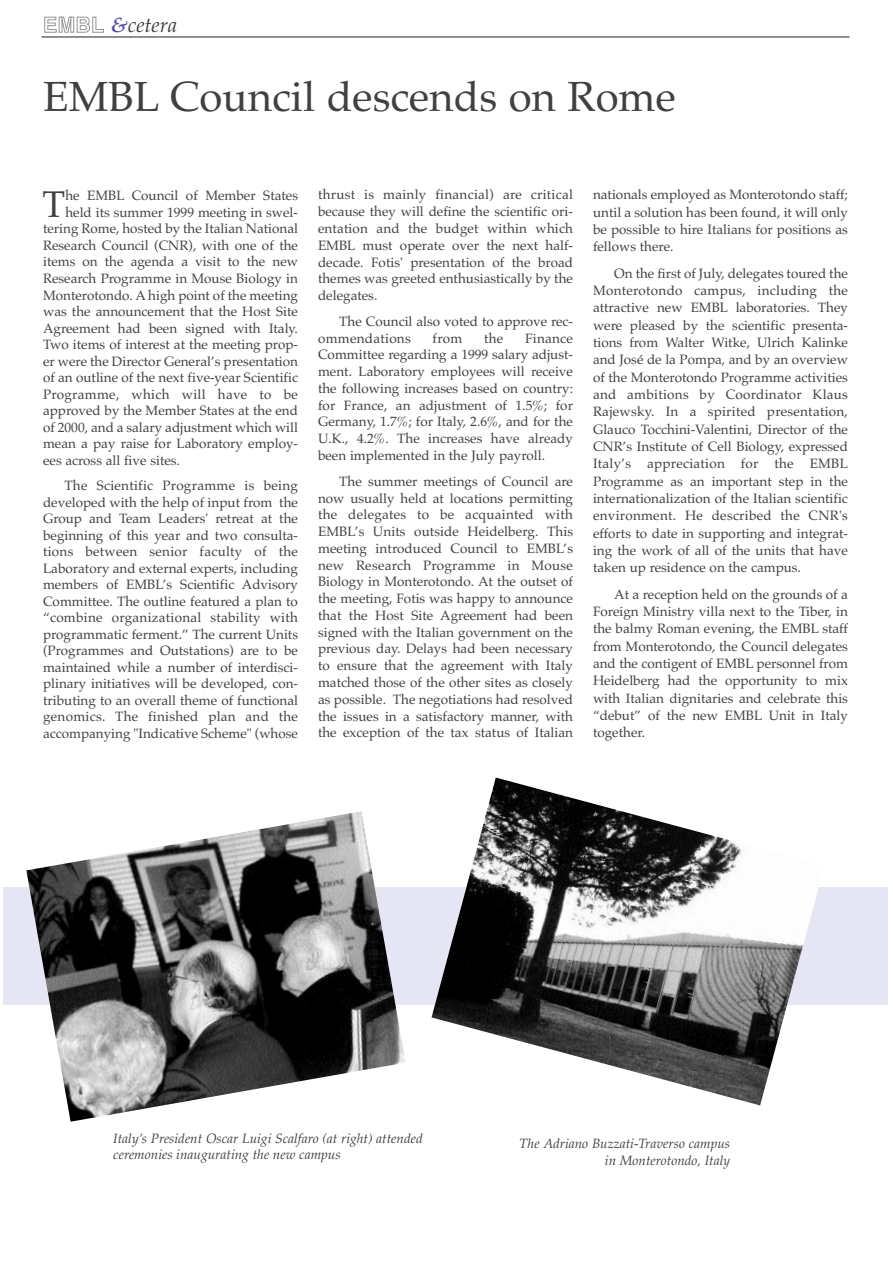
<style>
.page{position:relative;width:893px;height:1263px;background:#fff}
.page>*{position:absolute;margin:0;border:0;box-sizing:border-box;transform-origin:0 0}
.t1{font:42px "Palatino";color:#404041}
.t2{font:37.2px "Palatino";color:#404041}
.t3{font:italic 21px "Palatino";color:#404041}
.t4{font:13.5px/16.8px "Palatino";color:#404041;text-align:justify}
.t5{font:italic 13.5px/16.5px "Palatino";color:#404041}
.t6{font:13.5px "Palatino";letter-spacing:.02em;color:#404041}
.s1{font-family:"Helvetica";font-weight:700;font-style:normal;color:#fff}
.s2{font-weight:700;color:#524fa1}
</style>
<div class="page">
<div style="left:4px;top:887px;width:884px;height:117px;background:#e6e5f3"></div>
<hr style="left:42px;top:37px;width:807px;height:1px;background:#231f20">
<img style="left:431px;top:777px;width:393px;height:328px">
<img style="left:26px;top:811px;width:380px;height:311px">
<h3 class="t3" style="left:43px;top:15px;width:136px"><span class="s1">EMBL</span> <span class="s2">&amp;</span>cetera</h3>
<h1 class="t1" style="left:43px;top:77px;width:634px">EMBL Council descends on Rome</h1>
<h2 class="t2" style="left:43px;top:186px;width:24px">T</h2>
<p class="t4" style="left:65px;top:188px;width:234px">he EMBL Council of Member States</p>
<p class="t4" style="left:65px;top:205px;width:234px">held its summer 1999 meeting in swel-</p>
<p class="t4" style="left:43px;top:221px;width:256px">tering Rome, hosted by the Italian National</p>
<p class="t4" style="left:43px;top:238px;width:256px">Research Council (CNR), with one of the</p>
<p class="t4" style="left:43px;top:254px;width:256px">items on the agenda a visit to the new</p>
<p class="t4" style="left:43px;top:271px;width:256px">Research Programme in Mouse Biology in</p>
<p class="t4" style="left:43px;top:287px;width:256px">Monterotondo. A high point of the meeting</p>
<p class="t4" style="left:43px;top:304px;width:256px">was the announcement that the Host Site</p>
<p class="t4" style="left:43px;top:320px;width:256px">Agreement had been signed with Italy.</p>
<p class="t4" style="left:43px;top:337px;width:256px">Two items of interest at the meeting prop-</p>
<p class="t4" style="left:43px;top:353px;width:256px">er were the Director General’s presentation</p>
<p class="t4" style="left:43px;top:370px;width:256px">of an outline of the next five-year Scientific</p>
<p class="t6" style="left:43px;top:387px;width:256px">Programme, which will have to be</p>
<p class="t4" style="left:43px;top:403px;width:256px">approved by the Member States at the end</p>
<p class="t4" style="left:43px;top:419px;width:256px">of 2000, and a salary adjustment which will</p>
<p class="t4" style="left:43px;top:436px;width:256px">mean a pay raise for Laboratory employ-</p>
<p class="t4" style="left:43px;top:453px;width:138px">ees across all five sites.</p>
<p class="t4" style="left:43px;top:478px;width:256px;text-indent:21px">The Scientific Programme is being developed with the help of input from the Group and Team Leaders' retreat at the beginning of this year and two consulta&shy;tions between senior faculty of the Laboratory and external experts, including members of EMBL’s Scientific Advisory Committee. The outline featured a plan to “combine organizational stability with programmatic ferment.” The current Units (Programmes and Outstations) are to be maintained while a number of interdisci&shy;plinary initiatives will be developed, con&shy;tributing to an overall theme of functional genomics. The finished plan and the accompanying "Indicative Scheme" (whose</p>
<p class="t4" style="left:318px;top:187px;width:256px">thrust is mainly financial) are critical because they will define the scientific ori&shy;entation and the budget within which EMBL must operate over the next half&shy;decade. Fotis' presentation of the broad themes was greeted enthusiastically by the delegates.</p>
<p class="t4" style="left:318px;top:314px;width:256px;text-indent:21px">The Council also voted to approve rec&shy;ommendations</p>
<p class="t4" style="left:433px;top:331px;width:31px">from</p>
<p class="t4" style="left:484px;top:331px;width:21px">the</p>
<p class="t4" style="left:318px;top:331px;width:256px;text-indent:207px">Finance Committee regarding a 1999 salary adjust&shy;ment. Laboratory employees will receive the following increases based on country: for France, an adjustment of 1.5%; for Germany, 1.7%; for Italy, 2.6%, and for the U.K., 4.2%. The increases have already been implemented in the July payroll.</p>
<p class="t4" style="left:318px;top:474px;width:257px;text-indent:21px">The summer meetings of Council are now usually held at locations permitting the delegates to be acquainted with EMBL’s Units outside Heidelberg. This meeting introduced Council to EMBL’s new Research Programme in Mouse Biology in Monterotondo. At the outset of the meeting, Fotis was happy to announce that the Host Site Agreement had been signed with the Italian government on the previous day. Delays had been necessary to ensure that the agreement with Italy matched those of the other sites as closely as possible. The negotiations had resolved the issues in a satisfactory manner, with the exception of the tax status of Italian</p>
<p class="t4" style="left:593px;top:187px;width:256px;line-height:17.2px">nationals employed as Monterotondo staff; until a solution has been found, it will only be possible to hire Italians for positions as fellows there.</p>
<p class="t4" style="left:593px;top:265px;width:256px;line-height:17.2px;text-indent:21px">On the first of July, delegates toured the Monterotondo campus, including the attractive new EMBL laboratories. They were pleased by the scientific presenta&shy;tions from Walter Witke, Ulrich Kalinke and José de la Pompa, and by an overview of the Monterotondo Programme activities and ambitions by Coordinator Klaus Rajewsky. In a spirited presentation, Glauco Tocchini-Valentini, Director of the CNR’s Institute of Cell Biology, expressed Italy’s appreciation for the EMBL Programme as an important step in the internationalization of the Italian scientific environment. He described the CNR's efforts to date in supporting and integrat&shy;ing the work of all of the units that have taken up residence on the campus.</p>
<p class="t4" style="left:593px;top:586px;width:256px;line-height:17.2px;text-indent:21px">At a reception held on the grounds of a Foreign Ministry villa next to the Tiber, in the balmy Roman evening, the EMBL staff from Monterotondo, the Council delegates and the contigent of EMBL personnel from Heidelberg had the opportunity to mix with Italian dignitaries and celebrate this “debut” of the new EMBL Unit in Italy together.</p>
<p class="t5" style="left:113px;top:1131px;width:311px">Italy’s President Oscar Luigi Scalfaro (at right) attended ceremonies inaugurating the new campus</p>
<p class="t5" style="left:519px;top:1136px;width:212px;text-align:right">The Adriano Buzzati-Traverso campus in Monterotondo, Italy</p>
</div>
